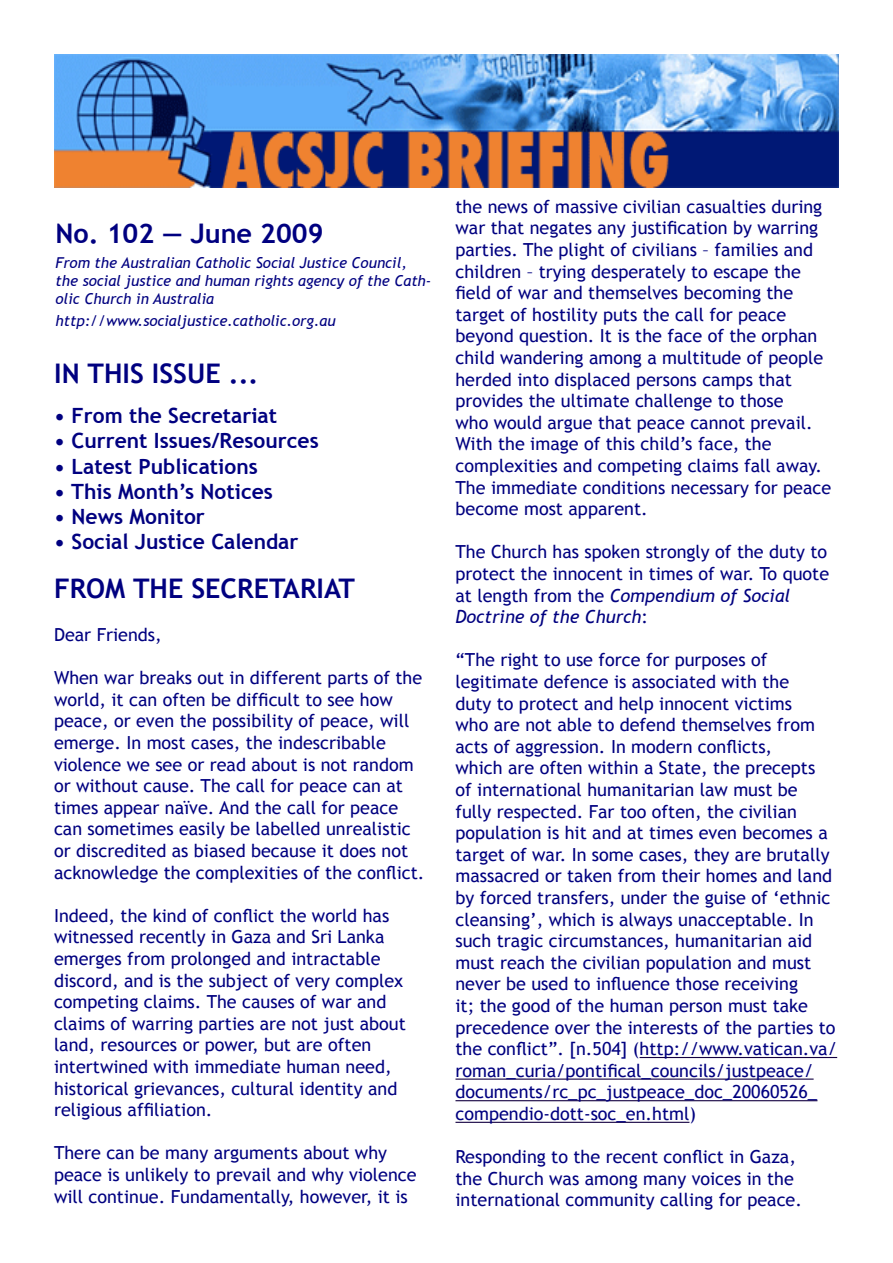
<style>
.page{position:relative;width:893px;height:1263px;background:#fff}
.page>*{position:absolute;margin:0;border:0;box-sizing:border-box;transform-origin:0 0}
.t1{font:700 27px "Trebuchet MS";color:#000080}
.t2{font:700 21px "Trebuchet MS";color:#000080}
.t3{font:18px/21.6px "Trebuchet MS";color:#000080}
.t4{font:italic 15px/18px "Trebuchet MS";color:#000080}
.s1{font-style:italic}
</style>
<div class="page">
<img style="left:54px;top:54px;width:785px;height:133px">
<hr style="left:640px;top:1057px;width:197px;height:1px;background:#140041">
<hr style="left:455px;top:1078px;width:359px;height:2px;background:#140041">
<hr style="left:455px;top:1100px;width:362px;height:1px;background:#140041">
<hr style="left:455px;top:1122px;width:234px;height:1px;background:#140041">
<p class="t1" style="left:56px;top:216px;width:270px">No. 102 — June 2009</p>
<p class="t4" style="left:56px;top:254px;width:377px">From the Australian Catholic Social Justice Council, the social justice and human rights agency of the Cath&shy;olic Church in Australia</p>
<p class="t4" style="left:56px;top:311px;width:282px">http://www.socialjustice.catholic.org.au</p>
<p class="t1" style="left:54px;top:356px;width:206px">IN THIS ISSUE ...</p>
<p class="t2" style="left:54px;top:403px;width:224px">• From the Secretariat</p>
<p class="t2" style="left:54px;top:428px;width:266px">• Current Issues/Resources</p>
<p class="t2" style="left:54px;top:453px;width:205px">• Latest Publications</p>
<p class="t2" style="left:54px;top:478px;width:220px">• This Month’s Notices</p>
<p class="t2" style="left:54px;top:503px;width:152px">• News Monitor</p>
<p class="t2" style="left:54px;top:529px;width:246px">• Social Justice Calendar</p>
<p class="t1" style="left:54px;top:571px;width:303px">FROM THE SECRETARIAT</p>
<p class="t3" style="left:54px;top:624px;width:109px">Dear Friends,</p>
<p class="t3" style="left:54px;top:667px;width:372px">When war breaks out in different parts of the world, it can often be difficult to see how peace, or even the possibility of peace, will emerge. In most cases, the indescribable violence we see or read about is not random or without cause. The call for peace can at times appear naïve. And the call for peace can sometimes easily be labelled unrealistic or discredited as biased because it does not acknowledge the complexities of the conflict.</p>
<p class="t3" style="left:54px;top:905px;width:353px">Indeed, the kind of conflict the world has witnessed recently in Gaza and Sri Lanka emerges from prolonged and intractable discord, and is the subject of very complex competing claims. The causes of war and claims of warring parties are not just about land, resources or power, but are often intertwined with immediate human need, historical grievances, cultural identity and religious affiliation.</p>
<p class="t3" style="left:54px;top:1142px;width:364px">There can be many arguments about why peace is unlikely to prevail and why violence will continue. Fundamentally, however, it is</p>
<p class="t3" style="left:455px;top:196px;width:377px">the news of massive civilian casualties during war that negates any justification by warring parties. The plight of civilians – families and children – trying desperately to escape the field of war and themselves becoming the target of hostility puts the call for peace beyond question. It is the face of the orphan child wandering among a multitude of people herded into displaced persons camps that provides the ultimate challenge to those<br>who would argue that peace cannot prevail.<br>With the image of this child’s face, the complexities and competing claims fall away.<br>The immediate conditions necessary for peace become most apparent.</p>
<p class="t3" style="left:455px;top:541px;width:375px">The Church has spoken strongly of the duty to protect the innocent in times of war. To quote at length from the <span class="s1">Compendium of Social Doctrine of the Church</span>:</p>
<p class="t3" style="left:455px;top:649px;width:383px">“The right to use force for purposes of legitimate defence is associated with the<br>duty to protect and help innocent victims<br>who are not able to defend themselves from acts of aggression. In modern conflicts,<br>which are often within a State, the precepts<br>of international humanitarian law must be fully respected. Far too often, the civilian population is hit and at times even becomes a target of war. In some cases, they are brutally massacred or taken from their homes and land by forced transfers, under the guise of ‘ethnic cleansing’, which is always unacceptable. In such tragic circumstances, humanitarian aid must reach the civilian population and must never be used to influence those receiving<br>it; the good of the human person must take precedence over the interests of the parties to the conflict”. [n.504] (http://www.vatican.va/ roman_curia/pontifical_councils/justpeace/ documents/rc_pc_justpeace_doc_20060526_ compendio-dott-soc_en.html)</p>
<p class="t3" style="left:455px;top:1146px;width:348px">Responding to the recent conflict in Gaza, the Church was among many voices in the international community calling for peace.</p>
</div>
